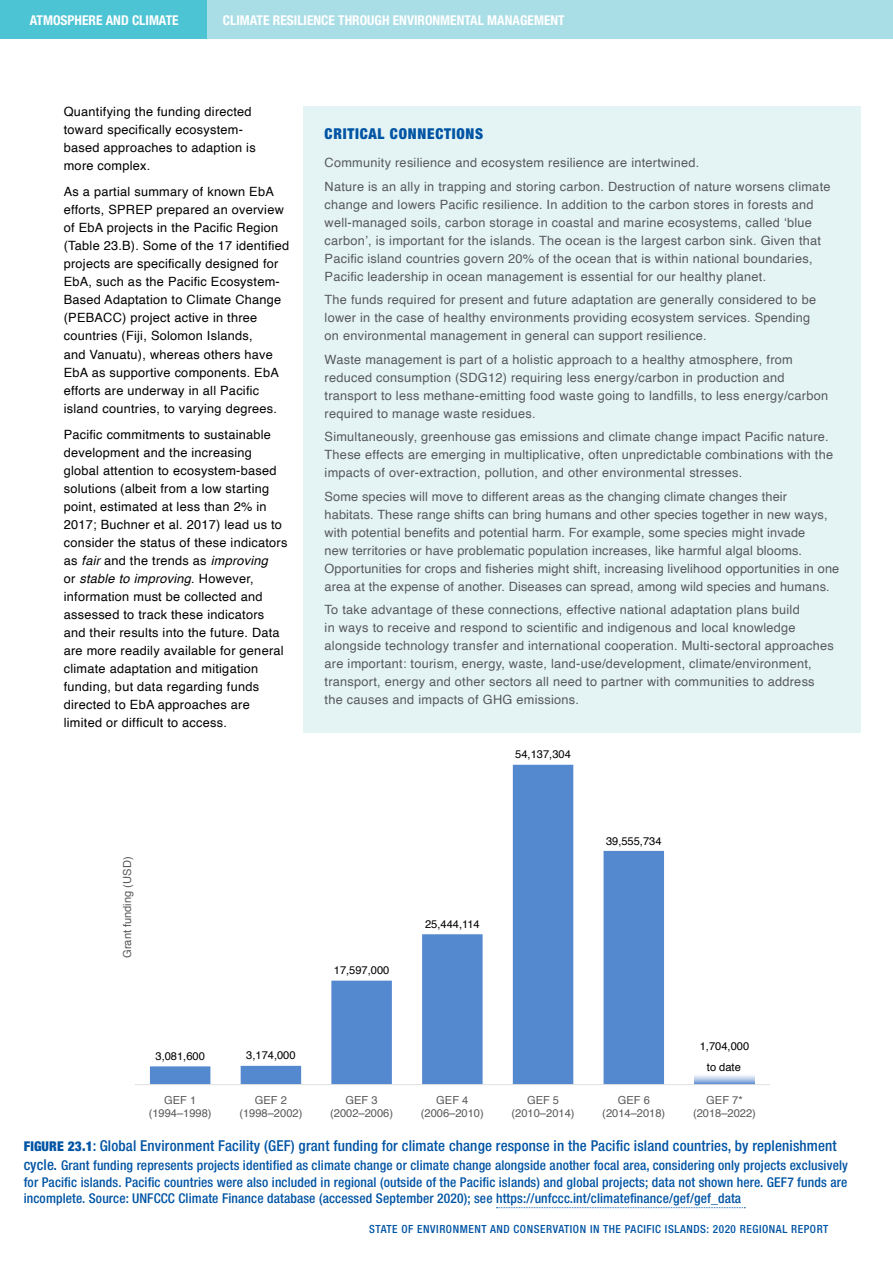
<style>
.page{position:relative;width:893px;height:1263px;background:#fff}
.page>*{position:absolute;margin:0;border:0;box-sizing:border-box;transform-origin:0 0}
.t1{font:500 condensed 15px "Helvetica Neue LT Pro";letter-spacing:.01em;color:#0054a4}
.t2{font:900 condensed 15px "Helvetica Neue LT Pro";letter-spacing:.05em;color:#0054a4}
.t3{font:500 condensed 13.5px/16.5px "Helvetica Neue LT Pro";letter-spacing:.01em;color:#0054a4;text-align:justify}
.t4{font:700 condensed 13.5px "Helvetica Neue LT Pro";color:#fff}
.t5{font:12.75px/18px "Helvetica";letter-spacing:.02em;color:#58595b}
.t6{font:12.75px/18px "Helvetica";letter-spacing:.02em;color:#000}
.t7{font:500 condensed 11.25px "Helvetica Neue LT Pro";letter-spacing:.05em;color:#0054a4}
.t8{font:11.1px/12.9px "Helvetica";color:#595959;text-align:center}
.t9{font:11.1px "Helvetica";color:#000}
.s1{font-style:italic}
.s2{font-weight:900;font-size:13.5px}
.s3{font-size:15px}
</style>
<div class="page">
<svg style="left:135px;top:764px;width:635px;height:321px"></svg>
<div style="left:63px;top:0;width:830px;height:38px;background:#aadee6"></div>
<div style="left:0;top:0;width:207px;height:38px;background:#4cc4d3"></div>
<div style="left:303px;top:107px;width:558px;height:626px;background:#e4f4f5"></div>
<svg style="left:496px;top:1207px;width:249px;height:1px"></svg>
<p class="t4" style="left:30px;top:12px;width:150px">ATMOSPHERE AND CLIMATE</p>
<p class="t4" style="left:223px;top:12px;width:343px">CLIMATE RESILIENCE THROUGH ENVIRONMENTAL MANAGEMENT</p>
<p class="t6" style="left:64px;top:103px;width:193px">Quantifying the funding directed toward specifically ecosystem&shy;based approaches to adaption is more complex.</p>
<p class="t6" style="left:64px;top:183px;width:227px">As a partial summary of known EbA efforts, SPREP prepared an overview of EbA projects in the Pacific Region (Table 23.B). Some of the 17 identified projects are specifically designed for EbA, such as the Pacific Ecosystem-Based Adaptation to Climate Change (PEBACC) project active in three countries (Fiji, Solomon Islands,<br>and Vanuatu), whereas others have EbA as supportive components. EbA efforts are underway in all Pacific island countries, to varying degrees.</p>
<p class="t6" style="left:64px;top:426px;width:225px">Pacific commitments to sustainable development and the increasing global attention to ecosystem-based solutions (albeit from a low starting point, estimated at less than 2% in 2017; Buchner et al. 2017) lead us to consider the status of these indicators as <span class="s1">fair</span> and the trends as <span class="s1">improving<br></span>or <span class="s1">stable to improving</span>. However, information must be collected and assessed to track these indicators and their results into the future. Data are more readily available for general climate adaptation and mitigation funding, but data regarding funds directed to EbA approaches are limited or difficult to access.</p>
<p class="t2" style="left:325px;top:124px;width:160px">CRITICAL CONNECTIONS</p>
<p class="t5" style="left:325px;top:151px;width:507px;line-height:23.5px">Community resilience and ecosystem resilience are intertwined.<br>Nature is an ally in trapping and storing carbon. Destruction of nature worsens climate</p>
<p class="t5" style="left:325px;top:196px;width:498px">change and lowers Pacific resilience. In addition to the carbon stores in forests and well-managed soils, carbon storage in coastal and marine ecosystems, called ‘blue carbon’, is important for the islands. The ocean is the largest carbon sink. Given that Pacific island countries govern 20% of the ocean that is within national boundaries, Pacific leadership in ocean management is essential for our healthy planet.</p>
<p class="t5" style="left:325px;top:291px;width:493px">The funds required for present and future adaptation are generally considered to be lower in the case of healthy environments providing ecosystem services. Spending on environmental management in general can support resilience.</p>
<p class="t5" style="left:325px;top:351px;width:505px">Waste management is part of a holistic approach to a healthy atmosphere, from reduced consumption (SDG12) requiring less energy/carbon in production and transport to less methane-emitting food waste going to landfills, to less energy/carbon required to manage waste residues.</p>
<p class="t5" style="left:325px;top:428px;width:510px">Simultaneously, greenhouse gas emissions and climate change impact Pacific nature.<br>These effects are emerging in multiplicative, often unpredictable combinations with the impacts of over-extraction, pollution, and other environmental stresses.</p>
<p class="t5" style="left:325px;top:488px;width:516px">Some species will move to different areas as the changing climate changes their habitats. These range shifts can bring humans and other species together in new ways, with potential benefits and potential harm. For example, some species might invade<br>new territories or have problematic population increases, like harmful algal blooms.<br>Opportunities for crops and fisheries might shift, increasing livelihood opportunities in one area at the expense of another. Diseases can spread, among wild species and humans.</p>
<p class="t5" style="left:325px;top:601px;width:511px">To take advantage of these connections, effective national adaptation plans build<br>in ways to receive and respond to scientific and indigenous and local knowledge alongside technology transfer and international cooperation. Multi-sectoral approaches are important: tourism, energy, waste, land-use/development, climate/environment, transport, energy and other sectors all need to partner with communities to address the causes and impacts of GHG emissions.</p>
<p class="t9" style="left:515px;top:746px;width:57px">54,137,304</p>
<p class="t8" style="left:121px;top:958px;width:103px;rotate:-90deg">Grant funding (USD)</p>
<p class="t9" style="left:156px;top:1047px;width:51px">3,081,600</p>
<p class="t9" style="left:246px;top:1047px;width:51px">3,174,000</p>
<p class="t9" style="left:334px;top:962px;width:57px">17,597,000</p>
<p class="t9" style="left:425px;top:915px;width:56px">25,444,114</p>
<p class="t9" style="left:606px;top:832px;width:57px">39,555,734</p>
<p class="t9" style="left:700px;top:1037px;width:51px">1,704,000</p>
<p class="t9" style="left:707px;top:1059px;width:35px">to date</p>
<p class="t8" style="left:149px;top:1094px;width:64px">GEF 1 (1994–1998)</p>
<p class="t8" style="left:239px;top:1094px;width:64px">GEF 2 (1998–2002)</p>
<p class="t8" style="left:330px;top:1094px;width:64px">GEF 3 (2002–2006)</p>
<p class="t8" style="left:421px;top:1094px;width:64px">GEF 4 (2006–2010)</p>
<p class="t8" style="left:512px;top:1094px;width:64px">GEF 5 (2010–2014)</p>
<p class="t8" style="left:602px;top:1094px;width:64px">GEF 6 (2014–2018)</p>
<p class="t8" style="left:693px;top:1094px;width:64px">GEF 7* (2018–2022)</p>
<p class="t1" style="left:24px;top:1137px;width:815px"><span class="s2">FIGURE 23.1</span>: Global Environment Facility (GEF) grant funding for climate change response in the Pacific island countries, by replenishment</p>
<p class="t3" style="left:24px;top:1157px;width:826px"><span class="s3">cycle.</span> Grant funding represents projects identified as climate change or climate change alongside another focal area, considering only projects exclusively for Pacific islands. Pacific countries were also included in regional (outside of the Pacific islands) and global projects; data not shown here. GEF7 funds are incomplete. Source: UNFCCC Climate Finance database (accessed September 2020); see https://unfccc.int/climatefinance/gef/gef_data</p>
<p class="t7" style="left:369px;top:1222px;width:461px">STATE OF ENVIRONMENT AND CONSERVATION IN THE PACIFIC ISLANDS: 2020 REGIONAL REPORT</p>
</div>
